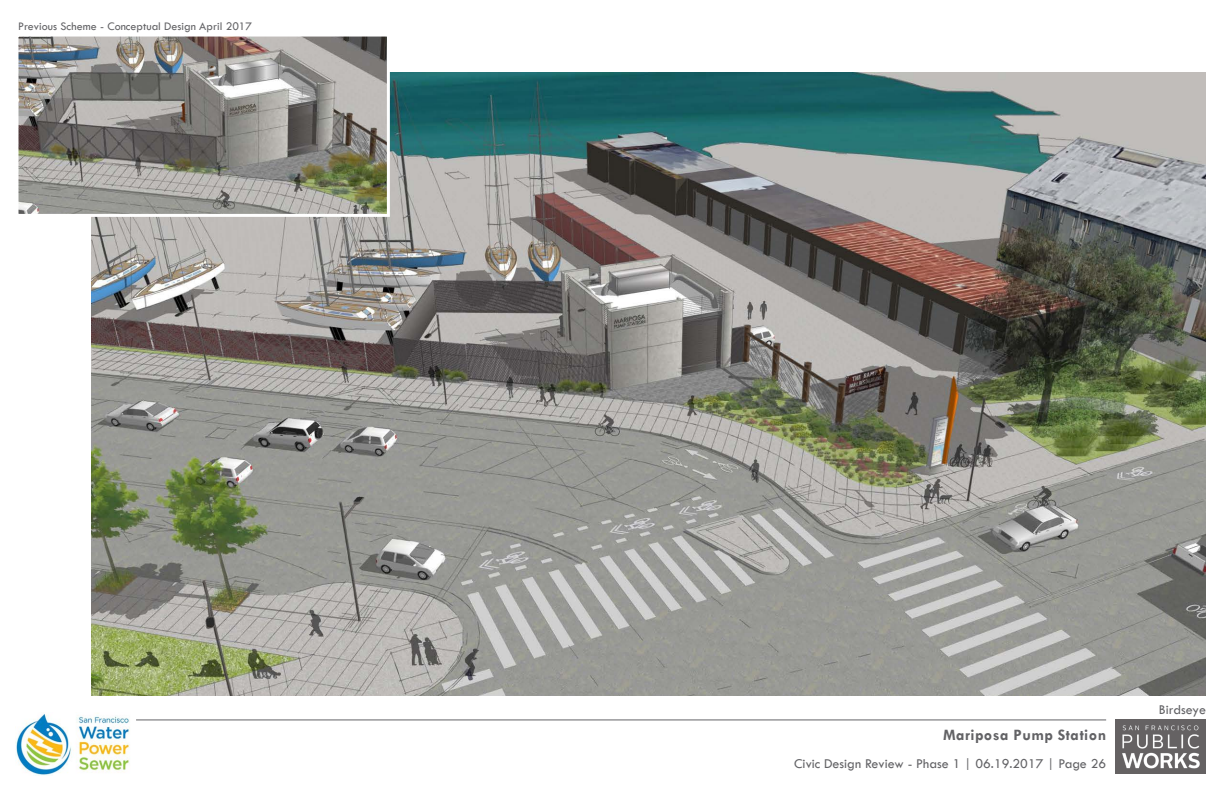
<style>
.page{position:relative;width:1224px;height:792px;background:#fff}
.page>*{position:absolute;margin:0;border:0;box-sizing:border-box;transform-origin:0 0}
.t1{font:700 16px "Tw Cen";letter-spacing:.025em;color:#636366}
.t2{font:14px "Tw Cen";color:#636366}
.t3{font:12px "Tw Cen";color:#636366}
</style>
<div class="page">
<img style="left:1115px;top:720px;width:91px;height:54px">
<hr style="left:136px;top:720px;width:970px;height:1px;background:#636366">
<img style="left:16px;top:713px;width:114px;height:63px">
<img style="left:92px;top:72px;width:1114px;height:623px">
<img style="left:20px;top:38px;width:366px;height:175px">
<div style="left:16px;top:34px;width:374px;height:183px;border:3px solid #fff"></div>
<p class="t3" style="left:18px;top:19px;width:236px">Previous Scheme - Conceptual Design April 2017</p>
<p class="t1" style="left:943px;top:725px;width:165px">Mariposa Pump Station</p>
<p class="t2" style="left:794px;top:755px;width:314px">Civic Design Review - Phase 1 | 06.19.2017 | Page 26</p>
<p class="t2" style="left:1159px;top:701px;width:49px">Birdseye</p>
</div>
